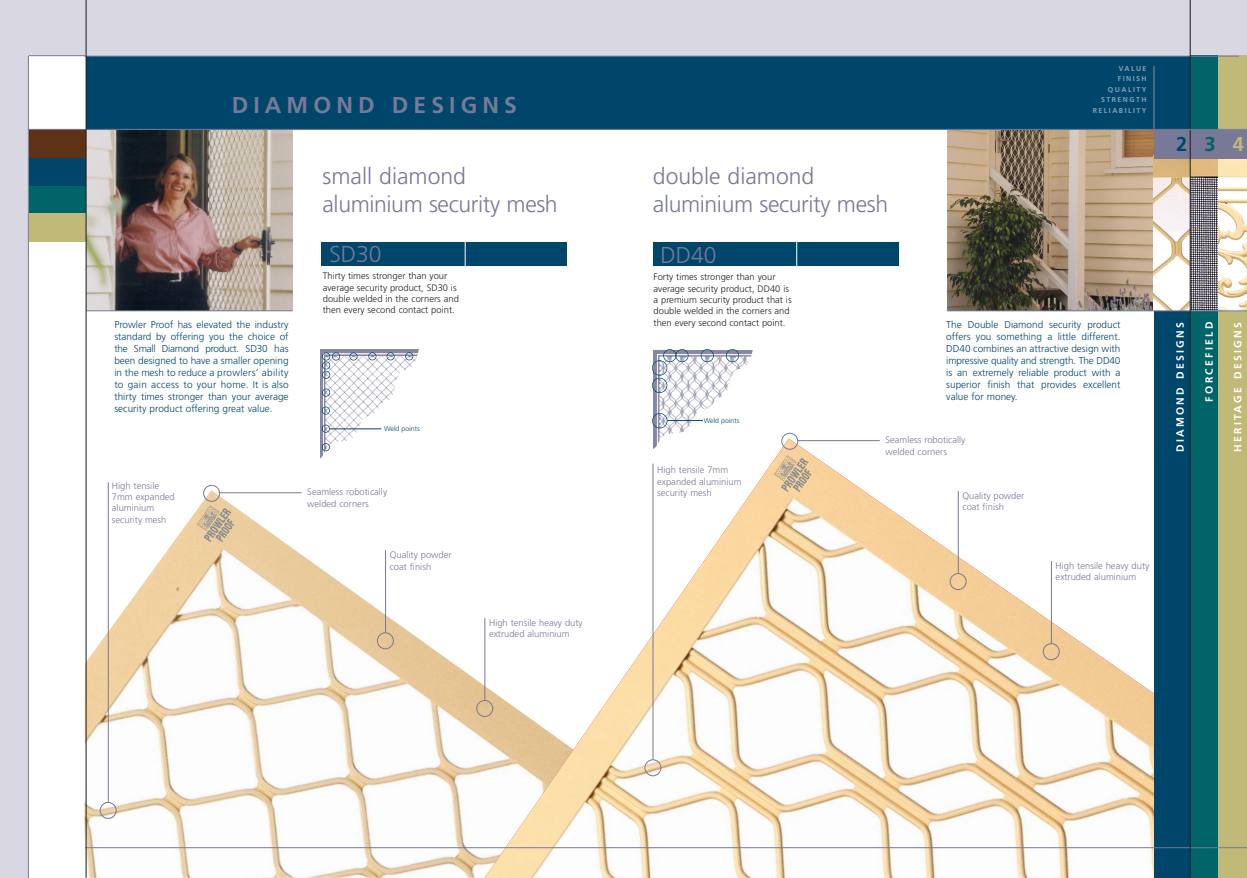
<style>
.page{position:relative;width:1247px;height:878px;background:#fff}
.page>*{position:absolute;margin:0;border:0;box-sizing:border-box;transform-origin:0 0}
.t1{font:300 23px/27.6px "Frutiger";letter-spacing:-.015em;color:#787996}
.t2{font:700 23px "Frutiger";letter-spacing:.22em;color:#787996}
.t3{font:700 20px "Frutiger";color:#00466b}
.t4{font:700 10.5px "Frutiger";letter-spacing:.225em;color:#fff}
.t5{font:300 10px/12px "Frutiger";color:#00466b;text-align:justify}
.t6{font:300 9.4px/11.3px "Frutiger";color:#787996}
.t7{font:300 9.4px/11.3px "Frutiger";color:#231f1f}
.t8{font:700 7.1px/10.5px "Frutiger";letter-spacing:.2em;color:#81a2b2;text-align:right}
.t9{font:300 7px "Frutiger";color:#00466b}
.s1{color:#006469}
.s2{color:#c0b978}
</style>
<div class="page">
<img style="left:84px;top:490px;width:399px;height:388px">
<div style="left:653px;top:242px;width:245px;height:24px;background:#00466b"></div>
<svg style="left:796px;top:242px;width:1px;height:24px"></svg>
<div style="left:322px;top:242px;width:245px;height:24px;background:#00466b"></div>
<svg style="left:465px;top:242px;width:1px;height:24px"></svg>
<div style="left:29px;top:185px;width:113px;height:29px;background:#006469"></div>
<div style="left:29px;top:157px;width:113px;height:29px;background:#00466b"></div>
<div style="left:29px;top:129px;width:113px;height:29px;background:#5e3217"></div>
<div style="left:29px;top:213px;width:113px;height:29px;background:#c0b978"></div>
<div style="left:0;top:0;width:1247px;height:56px;background:#d9d8e2"></div>
<hr style="left:29px;top:55px;width:1218px;height:1px;background:#787996">
<div style="left:0;top:0;width:28px;height:878px;background:#d9d8e2"></div>
<hr style="left:28px;top:56px;width:1px;height:822px;background:#787996">
<img style="left:483px;top:439px;width:671px;height:439px">
<img style="left:947px;top:130px;width:207px;height:180px">
<img style="left:87px;top:130px;width:205px;height:180px">
<div style="left:86px;top:56px;width:1104px;height:73px;background:#00466b"></div>
<hr style="left:1154px;top:66px;width:1px;height:63px;background:#8d8d90">
<div style="left:85px;top:0;width:1162px;height:56px;background:#d9d8e2"></div>
<svg style="left:100px;top:802px;width:17px;height:17px"></svg>
<hr style="left:108px;top:482px;width:1px;height:320px;background:#787996">
<div style="left:1154px;top:129px;width:37px;height:749px;background:#00466b"></div>
<div style="left:1190px;top:56px;width:28px;height:822px;background:#006469"></div>
<div style="left:1218px;top:56px;width:29px;height:822px;background:#c0b978"></div>
<hr style="left:85px;top:56px;width:1154px;height:1px;background:#787996">
<hr style="left:85px;top:847px;width:1162px;height:1px;background:#787996">
<div style="left:654px;top:350px;width:115px;height:107px;background:#fff"></div>
<img style="left:654px;top:350px;width:99px;height:99px">
<svg style="left:652px;top:413px;width:15px;height:15px"></svg>
<img style="left:320px;top:349px;width:99px;height:110px">
<svg style="left:322px;top:389px;width:8px;height:8px"></svg>
<svg style="left:322px;top:352px;width:18px;height:27px"></svg>
<svg style="left:349px;top:352px;width:9px;height:9px"></svg>
<svg style="left:368px;top:352px;width:8px;height:8px"></svg>
<svg style="left:387px;top:352px;width:8px;height:8px"></svg>
<svg style="left:405px;top:352px;width:8px;height:8px"></svg>
<svg style="left:322px;top:407px;width:8px;height:8px"></svg>
<svg style="left:322px;top:425px;width:8px;height:8px"></svg>
<svg style="left:322px;top:443px;width:8px;height:8px"></svg>
<svg style="left:652px;top:349px;width:37px;height:44px"></svg>
<svg style="left:701px;top:349px;width:13px;height:13px"></svg>
<svg style="left:726px;top:349px;width:13px;height:13px"></svg>
<img style="left:1154px;top:158px;width:36px;height:152px">
<img style="left:1191px;top:158px;width:28px;height:152px">
<svg style="left:1219px;top:158px;width:28px;height:152px;background:#f6ead4"></svg>
<div style="left:1154px;top:130px;width:37px;height:28px;background:#787996"></div>
<div style="left:1191px;top:130px;width:28px;height:28px;background:#787996"></div>
<div style="left:1219px;top:130px;width:28px;height:28px;background:#787996"></div>
<svg style="left:197px;top:485px;width:37px;height:57px"></svg>
<hr style="left:219px;top:492px;width:83px;height:1px;background:#787996">
<svg style="left:377px;top:632px;width:17px;height:17px"></svg>
<hr style="left:385px;top:550px;width:1px;height:83px;background:#787996">
<svg style="left:476px;top:700px;width:17px;height:17px"></svg>
<hr style="left:484px;top:618px;width:1px;height:83px;background:#787996">
<svg style="left:644px;top:759px;width:17px;height:17px"></svg>
<hr style="left:653px;top:464px;width:1px;height:295px;background:#787996">
<svg style="left:1043px;top:643px;width:17px;height:17px"></svg>
<hr style="left:1051px;top:561px;width:1px;height:83px;background:#787996">
<svg style="left:950px;top:573px;width:17px;height:17px"></svg>
<hr style="left:958px;top:491px;width:1px;height:83px;background:#787996">
<div style="left:945px;top:319px;width:177px;height:162px;background:#fff"></div>
<hr style="left:330px;top:429px;width:51px;height:1px;background:#00466b">
<hr style="left:667px;top:420px;width:36px;height:1px;background:#00466b">
<svg style="left:774px;top:433px;width:37px;height:59px"></svg>
<hr style="left:797px;top:440px;width:83px;height:1px;background:#787996">
<hr style="left:947px;top:310px;width:300px;height:1px;background:#787996">
<hr style="left:1190px;top:0;width:1px;height:878px;background:#231f1f">
<hr style="left:86px;top:310px;width:206px;height:1px;background:#787996">
<hr style="left:28px;top:129px;width:1219px;height:1px;background:#787996">
<hr style="left:86px;top:0;width:1px;height:878px;background:#231f1f">
<p class="t8" style="left:1101px;top:64px;width:47px">VALUE<br>FINISH<br>QUALITY<br>STRENGTH</p>
<h1 class="t2" style="left:232px;top:96px;width:287px">DIAMOND DESIGNS</h1>
<p class="t8" style="left:1093px;top:106px;width:55px">RELIABILITY</p>
<p class="t5" style="left:114px;top:319px;width:176px">Prowler Proof has elevated the industry standard by offering you the choice of the Small Diamond product. SD30 has been designed to have a smaller opening in the mesh to reduce a prowlers’ ability to gain access to your home. It is also thirty times stronger than your average security product offering great value.</p>
<h1 class="t1" style="left:323px;top:164px;width:237px">small diamond aluminium security mesh</h1>
<h1 class="t1" style="left:329px;top:242px;width:54px">SD30</h1>
<p class="t7" style="left:323px;top:271px;width:138px">Thirty times stronger than your average security product, SD30 is double welded in the corners and then every second contact point.</p>
<p class="t9" style="left:384px;top:426px;width:37px">Weld points</p>
<p class="t6" style="left:112px;top:481px;width:64px">High tensile<br>7mm expanded aluminium security mesh</p>
<p class="t6" style="left:307px;top:487px;width:81px">Seamless robotically welded corners</p>
<p class="t6" style="left:390px;top:550px;width:63px">Quality powder coat finish</p>
<p class="t6" style="left:489px;top:618px;width:95px">High tensile heavy duty extruded aluminium</p>
<h1 class="t1" style="left:653px;top:164px;width:237px">double diamond aluminium security mesh</h1>
<h1 class="t1" style="left:661px;top:243px;width:58px">DD40</h1>
<p class="t7" style="left:654px;top:272px;width:140px">Forty times stronger than your average security product, DD40 is a premium security product that is double welded in the corners and then every second contact point.</p>
<p class="t9" style="left:704px;top:418px;width:37px">Weld points</p>
<p class="t5" style="left:946px;top:319px;width:176px">The Double Diamond security product offers you something a little different.<br>DD40 combines an attractive design with impressive quality and strength. The DD40 is an extremely reliable product with a superior finish that provides excellent value for money.</p>
<p class="t6" style="left:657px;top:465px;width:86px">High tensile 7mm expanded aluminium security mesh</p>
<p class="t6" style="left:886px;top:435px;width:81px">Seamless robotically welded corners</p>
<p class="t6" style="left:963px;top:491px;width:63px">Quality powder coat finish</p>
<p class="t6" style="left:1056px;top:561px;width:95px">High tensile heavy duty extruded aluminium</p>
<h2 class="t3" style="left:1176px;top:136px;width:69px">2<span class="s1">3</span><span class="s2">4</span></h2>
<p class="t4" style="left:1176px;top:452px;width:132px;rotate:-90deg">DIAMOND DESIGNS</p>
<p class="t4" style="left:1205px;top:402px;width:81px;rotate:-90deg">FORCEFIELD</p>
<p class="t4" style="left:1233px;top:452px;width:131px;rotate:-90deg">HERITAGE DESIGNS</p>
</div>
